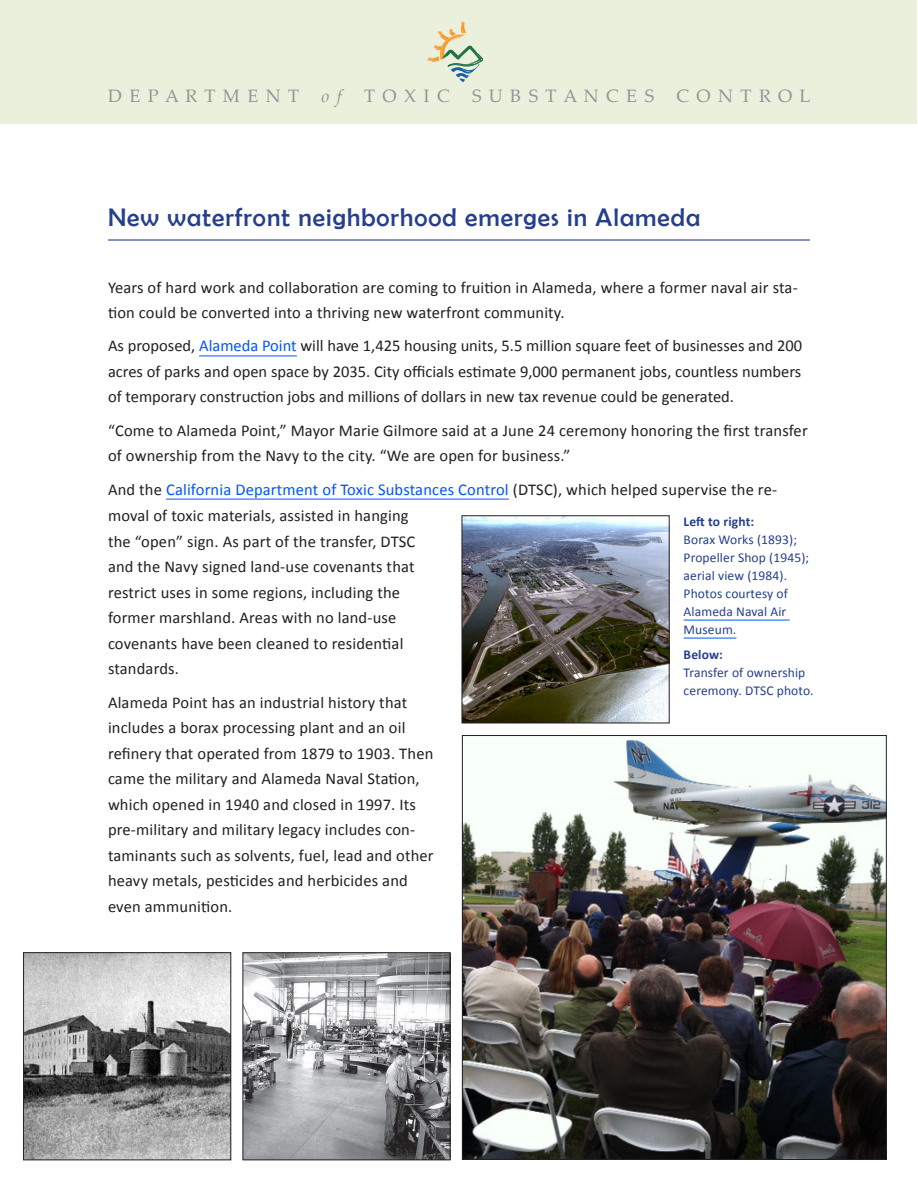
<style>
.page{position:relative;width:918px;height:1188px;background:#fff}
.page>*{position:absolute;margin:0;border:0;box-sizing:border-box;transform-origin:0 0}
.Head_Berlin{font:25.5px "Berlin Sans FB";letter-spacing:.04em;color:#253f8e}
.t1{font:18px "Palatino Linotype";color:#939598}
.Body{font:16.5px/25.5px "Calibri";letter-spacing:.01em;color:#231f20}
.Body-2{font:16.5px "Calibri";letter-spacing:.01em;color:#0054ff}
.Body-3{font:13.5px/18px "Calibri";letter-spacing:.01em;color:#253f8e}
.s1{font-style:italic}
.s2{color:#0054ff}
.s3{color:#231f20}
.s4{font-weight:700}
</style>
<div class="page">
<div style="left:1px;top:1px;width:916px;height:123px;background:#ebf0dc"></div>
<svg style="left:427px;top:21px;width:56px;height:61px"></svg>
<img style="left:245px;top:954px;width:203px;height:204px">
<img style="left:25px;top:954px;width:204px;height:204px">
<img style="left:464px;top:737px;width:421px;height:421px">
<hr style="left:108px;top:239px;width:702px;height:2px;background:#253f8e">
<hr style="left:199px;top:356px;width:98px;height:1px;background:#0054ff">
<hr style="left:166px;top:499px;width:343px;height:1px;background:#0054ff">
<img style="left:464px;top:518px;width:203px;height:203px">
<div style="left:243px;top:952px;width:207px;height:208px;border:1px solid #231f20"></div>
<div style="left:462px;top:516px;width:207px;height:207px;border:1px solid #231f20"></div>
<div style="left:23px;top:952px;width:208px;height:208px;border:1px solid #231f20"></div>
<hr style="left:684px;top:620px;width:106px;height:1px;background:#0054ff">
<hr style="left:684px;top:638px;width:52px;height:1px;background:#0054ff">
<p class="t1" style="left:108px;top:83px;width:704px">D E P A R T M E N T <span class="s1">o f</span> T O X I C S U B S T A N C E S C O N T R O L</p>
<p class="Head_Berlin" style="left:108px;top:203px;width:594px">New waterfront neighborhood emerges in Alameda</p>
<p class="Body" style="left:108px;top:274px;width:691px">Years of hard work and collaboration are coming to fruition in Alameda, where a former naval air sta&shy;tion could be converted into a thriving new waterfront community.</p>
<p class="Body" style="left:108px;top:333px;width:696px;text-align:justify">As proposed, <span class="s2">Alameda Point</span> will have 1,425 housing units, 5.5 million square feet of businesses and 200 acres of parks and open space by 2035. City officials estimate 9,000 permanent jobs, countless numbers of temporary construction jobs and millions of dollars in new tax revenue could be generated.</p>
<p class="Body" style="left:108px;top:418px;width:701px">“Come to Alameda Point,” Mayor Marie Gilmore said at a June 24 ceremony honoring the first transfer of ownership from the Navy to the city. “We are open for business.”</p>
<p class="Body-2" style="left:108px;top:479px;width:671px"><span class="s3">And the</span> California Department of Toxic Substances Control <span class="s3">(DTSC), which helped supervise the re-</span></p>
<p class="Body-3" style="left:684px;top:512px;width:127px"><span class="s4">Left to right:<br></span>Borax Works (1893);<br>Propeller Shop (1945); aerial view (1984).<br>Photos courtesy of<br>Alameda Naval Air<br>Museum.</p>
<p class="Body-3" style="left:684px;top:646px;width:132px"><span class="s4">Below:<br></span>Transfer of ownership ceremony. DTSC photo.</p>
<p class="Body" style="left:108px;top:503px;width:309px">moval of toxic materials, assisted in hanging the “open” sign. As part of the transfer, DTSC and the Navy signed land-use covenants that restrict uses in some regions, including the former marshland. Areas with no land-use covenants have been cleaned to residential standards.</p>
<p class="Body" style="left:108px;top:690px;width:327px">Alameda Point has an industrial history that includes a borax processing plant and an oil refinery that operated from 1879 to 1903. Then came the military and Alameda Naval Station, which opened in 1940 and closed in 1997. Its pre-military and military legacy includes con&shy;taminants such as solvents, fuel, lead and other heavy metals, pesticides and herbicides and even ammunition.</p>
</div>
